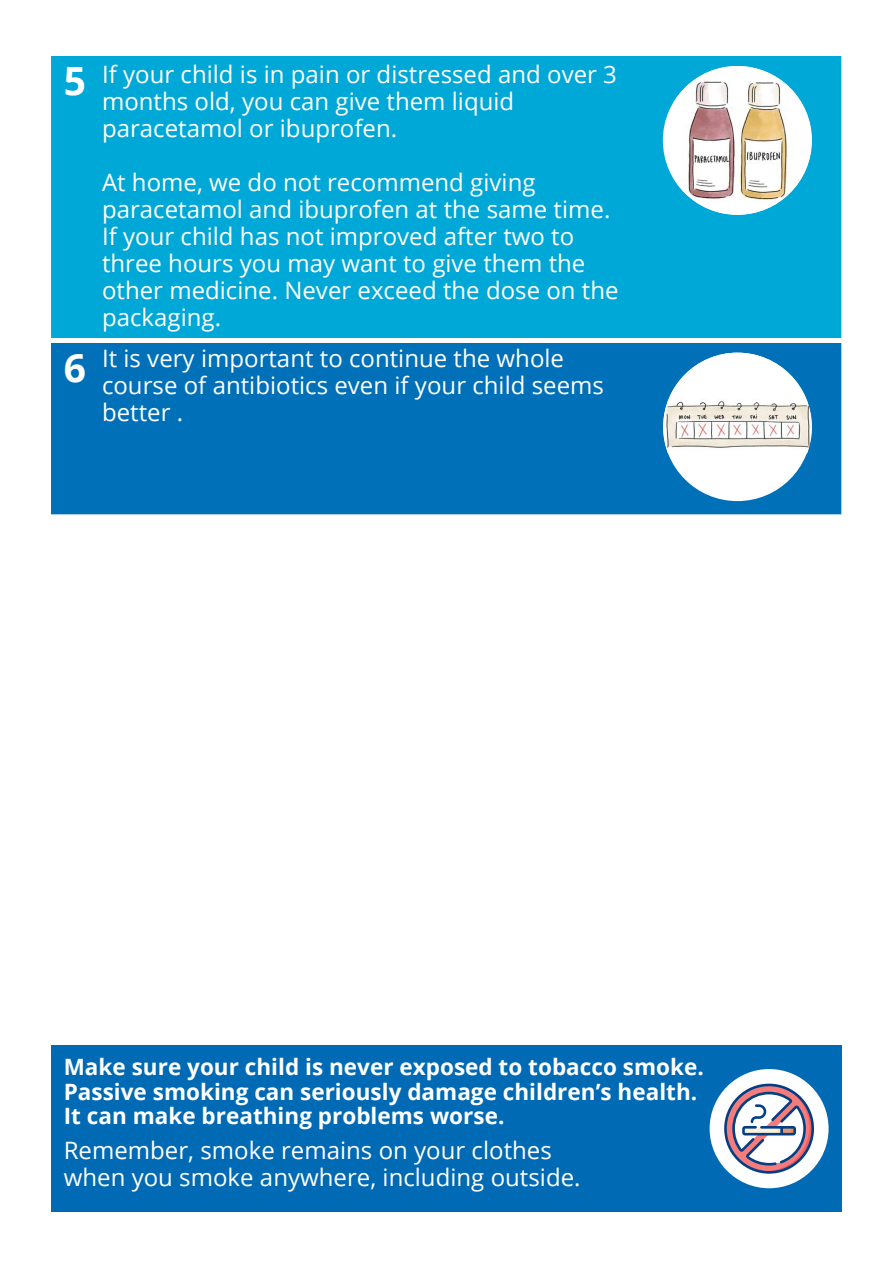
<style>
.page{position:relative;width:893px;height:1264px;background:#fff}
.page>*{position:absolute;margin:0;border:0;box-sizing:border-box;transform-origin:0 0}
.t1{font:700 39px "Open Sans";color:#fff}
.t2{font:24px/27px "Open Sans";color:#fff}
.t3{font:700 22.5px/24.8px "Open Sans";color:#fff}
</style>
<div class="page">
<div style="left:51px;top:56px;width:790px;height:282px;background:#00a8d7"></div>
<div style="left:51px;top:343px;width:790px;height:171px;background:#0071b9"></div>
<div style="left:662px;top:66px;width:149px;height:149px;background:#fff;border-radius:50%"></div>
<img style="left:674px;top:66px;width:137px;height:148px">
<div style="left:663px;top:352px;width:148px;height:149px;background:#fff;border-radius:50%"></div>
<img style="left:663px;top:352px;width:148px;height:101px">
<div style="left:51px;top:1045px;width:790px;height:166px;background:#006ab4"></div>
<div style="left:709px;top:1069px;width:119px;height:119px;background:#fff;border-radius:50%"></div>
<svg style="left:724px;top:1083px;width:90px;height:90px"></svg>
<h1 class="t1" style="left:64px;top:53px;width:24px">5</h1>
<h1 class="t1" style="left:64px;top:340px;width:24px">6</h1>
<p class="t2" style="left:102px;top:60px;width:516px">If your child is in pain or distressed and over 3 months old, you can give them liquid paracetamol or ibuprofen.</p>
<p class="t2" style="left:102px;top:168px;width:518px">At home, we do not recommend giving paracetamol and ibuprofen at the same time.<br>If your child has not improved after two to three hours you may want to give them the other medicine. Never exceed the dose on the packaging.</p>
<p class="t2" style="left:102px;top:344px;width:503px">It is very important to continue the whole course of antibiotics even if your child seems better .</p>
<p class="t3" style="left:64px;top:1053px;width:641px">Make sure your child is never exposed to tobacco smoke.<br>Passive smoking can seriously damage children’s health.<br>It can make breathing problems worse.</p>
<p class="t2" style="left:64px;top:1136px;width:518px">Remember, smoke remains on your clothes when you smoke anywhere, including outside.</p>
</div>
